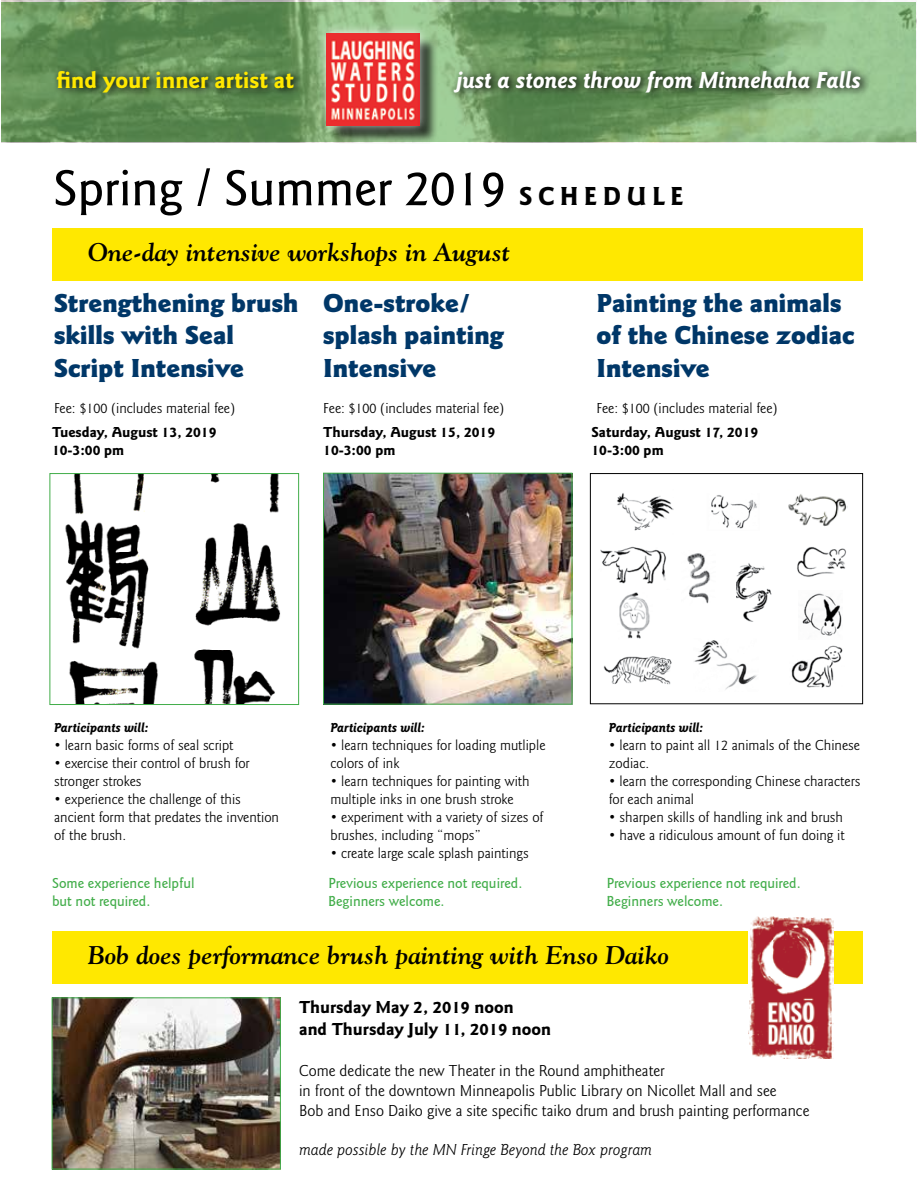
<style>
.page{position:relative;width:918px;height:1188px;background:#fff}
.page>*{position:absolute;margin:0;border:0;box-sizing:border-box;transform-origin:0 0}
.t1{font:500 52.5px "Goudy Sans";color:#000}
.t2{font:900 27px/32.4px "Goudy Sans";color:#003768}
.t3{font:italic 700 25.5px "Goudy";color:#000}
.t4{font:italic 700 24px "Goudy Sans";color:#fff}
.t5{font:700 24px "Goudy Sans";color:#ffe800}
.t6{font:700 18px/21.6px "Goudy Sans";color:#000}
.t7{font:16.5px/19.8px "Goudy Sans";color:#000}
.t8{font:italic 16.5px "Goudy Sans";color:#000}
.t9{font:15px/18px "Goudy Sans";color:#000}
.t10{font:500 15px/18px "Goudy Sans";color:#41ad49}
.t11{font:700 15px/18px "Goudy Sans";color:#000}
.t12{font:italic 700 13.5px "Goudy Sans";color:#000}
.s1{font-weight:700;font-size:27px}
</style>
<div class="page">
<img style="left:2px;top:0;width:914px;height:142px">
<svg style="left:52px;top:64px;width:820px;height:37px;background:#5c8151"></svg>
<div style="left:329px;top:35px;width:109px;height:109px;background:#000;opacity:.75"></div>
<div style="left:317px;top:23px;width:112px;height:112px;background:#fff;opacity:.75"></div>
<img style="left:327px;top:33px;width:93px;height:92px">
<div style="left:52px;top:228px;width:811px;height:52px;background:#ffe800"></div>
<img style="left:325px;top:475px;width:245px;height:228px">
<div style="left:323px;top:473px;width:249px;height:232px;border:1px solid #41ad49"></div>
<div style="left:590px;top:473px;width:273px;height:231px;border:1px solid #000"></div>
<img style="left:791px;top:645px;width:52px;height:43px">
<img style="left:694px;top:640px;width:63px;height:50px">
<img style="left:619px;top:593px;width:31px;height:46px">
<img style="left:687px;top:553px;width:23px;height:51px">
<img style="left:600px;top:546px;width:66px;height:38px">
<img style="left:788px;top:494px;width:60px;height:33px">
<img style="left:802px;top:593px;width:40px;height:43px">
<img style="left:797px;top:547px;width:49px;height:30px">
<img style="left:711px;top:495px;width:46px;height:34px">
<img style="left:617px;top:493px;width:57px;height:38px">
<img style="left:603px;top:656px;width:69px;height:29px">
<img style="left:737px;top:563px;width:35px;height:58px">
<div style="left:52px;top:931px;width:811px;height:52px;background:#ffe800"></div>
<img style="left:749px;top:917px;width:85px;height:141px">
<img style="left:54px;top:999px;width:225px;height:168px">
<div style="left:52px;top:997px;width:229px;height:172px;border:1px solid #41ad49"></div>
<img style="left:65px;top:475px;width:216px;height:228px">
<div style="left:50px;top:473px;width:249px;height:232px;border:1px solid #41ad49"></div>
<h3 class="t5" style="left:57px;top:66px;width:239px">find your inner artist at</h3>
<h3 class="t4" style="left:456px;top:66px;width:406px">just a stones throw from Minnehaha Falls</h3>
<h1 class="t1" style="left:53px;top:157px;width:632px">Spring / Summer 2019 <span class="s1">S C H E D U L E</span></h1>
<h3 class="t3" style="left:88px;top:237px;width:424px">One-day intensive workshops in August</h3>
<h2 class="t2" style="left:54px;top:287px;width:246px">Strengthening brush skills with Seal<br>Script Intensive</h2>
<p class="t9" style="left:54px;top:399px;width:183px">Fee: $100 (includes material fee)</p>
<h2 class="t2" style="left:323px;top:287px;width:182px">One-stroke/ splash painting<br>Intensive</h2>
<p class="t9" style="left:323px;top:399px;width:183px">Fee: $100 (includes material fee)</p>
<p class="t11" style="left:52px;top:424px;width:166px">Tuesday, August 13, 2019<br>10-3:00 pm</p>
<p class="t11" style="left:323px;top:424px;width:173px">Thursday, August 15, 2019<br>10-3:00 pm</p>
<h2 class="t2" style="left:596px;top:287px;width:260px">Painting the animals of the Chinese zodiac<br>Intensive</h2>
<p class="t9" style="left:596px;top:399px;width:183px">Fee: $100 (includes material fee)</p>
<p class="t11" style="left:591px;top:424px;width:168px">Saturday, August 17, 2019<br>10-3:00 pm</p>
<p class="t12" style="left:54px;top:720px;width:96px">Participants will:</p>
<p class="t9" style="left:54px;top:737px;width:181px">• learn basic forms of seal script</p>
<p class="t9" style="left:54px;top:755px;width:197px">• exercise their control of brush for stronger strokes</p>
<p class="t9" style="left:54px;top:791px;width:226px">• experience the challenge of this ancient form that predates the invention of the brush.</p>
<p class="t10" style="left:52px;top:874px;width:144px">Some experience helpful but not required.</p>
<p class="t12" style="left:330px;top:720px;width:96px">Participants will:</p>
<p class="t9" style="left:330px;top:737px;width:217px">• learn techniques for loading mutliple colors of ink</p>
<p class="t9" style="left:330px;top:773px;width:201px">• learn techniques for painting with multiple inks in one brush stroke</p>
<p class="t9" style="left:330px;top:809px;width:215px">• experiment with a variety of sizes of brushes, including “mops”</p>
<p class="t9" style="left:330px;top:845px;width:200px">• create large scale splash paintings</p>
<p class="t10" style="left:328px;top:874px;width:195px">Previous experience not required.<br>Beginners welcome.</p>
<p class="t12" style="left:609px;top:720px;width:96px">Participants will:</p>
<p class="t9" style="left:609px;top:737px;width:253px">• learn to paint all 12 animals of the Chinese zodiac.</p>
<p class="t9" style="left:609px;top:773px;width:253px">• learn the corresponding Chinese characters for each animal</p>
<p class="t9" style="left:609px;top:809px;width:236px">• sharpen skills of handling ink and brush</p>
<p class="t9" style="left:609px;top:827px;width:237px">• have a ridiculous amount of fun doing it</p>
<p class="t10" style="left:607px;top:874px;width:195px">Previous experience not required.<br>Beginners welcome.</p>
<h3 class="t3" style="left:88px;top:940px;width:582px">Bob does performance brush painting with Enso Daiko</h3>
<p class="t6" style="left:299px;top:997px;width:254px">Thursday May 2, 2019 noon<br>and Thursday July 11, 2019 noon</p>
<p class="t7" style="left:299px;top:1061px;width:512px">Come dedicate the new Theater in the Round amphitheater<br>in front of the downtown Minneapolis Public Library on Nicollet Mall and see<br>Bob and Enso Daiko give a site specific taiko drum and brush painting performance</p>
<p class="t8" style="left:299px;top:1141px;width:355px">made possible by the MN Fringe Beyond the Box program</p>
</div>
